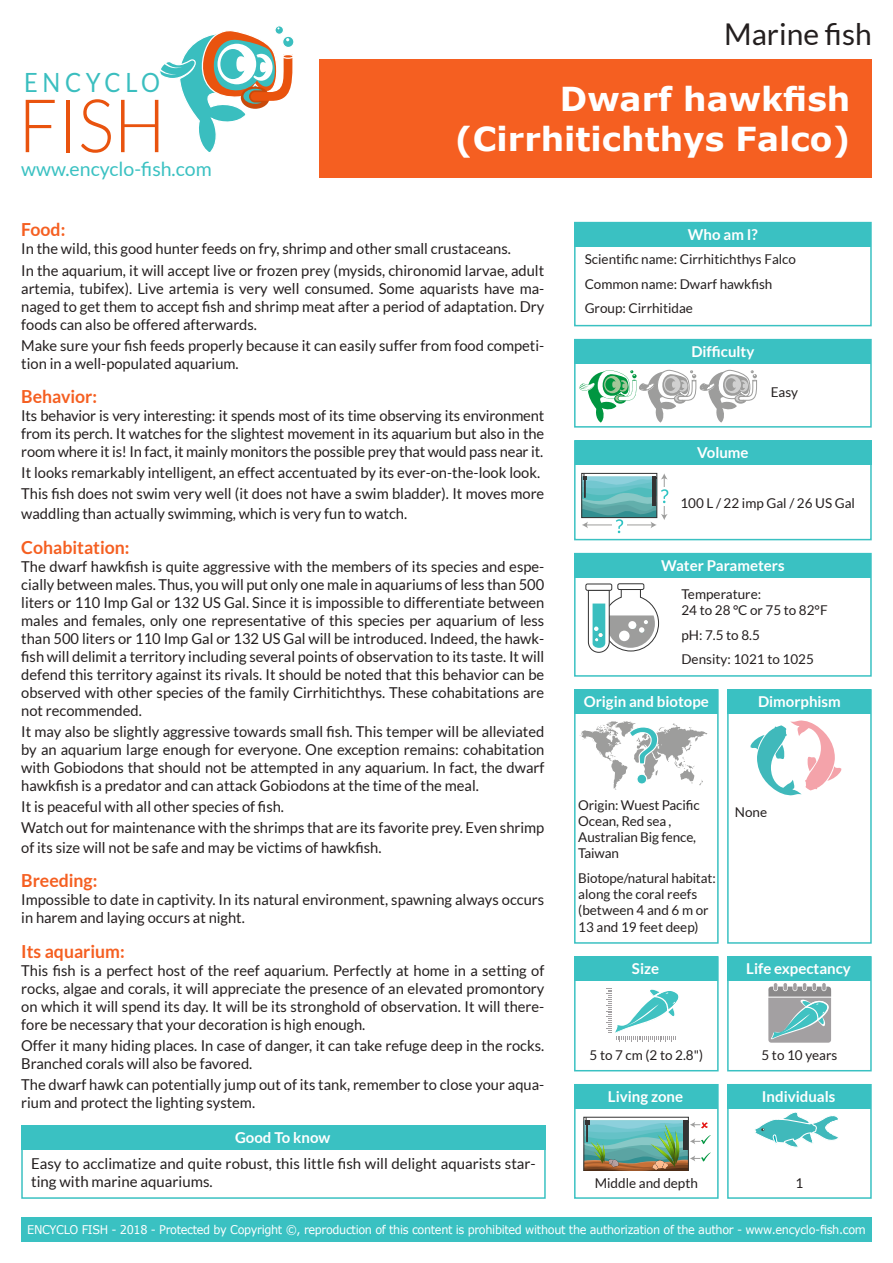
<style>
.page{position:relative;width:893px;height:1263px;background:#fff}
.page>*{position:absolute;margin:0;border:0;box-sizing:border-box;transform-origin:0 0}
.t1{font:300 73.95px "Lato";color:#e9530e;scale:.93 1}
.t2{font:700 33px/39.6px "Verdana";color:#fff;text-align:right}
.t3{font:30px "Lato";color:#241f1f}
.t4{font:26.4px "Lato";letter-spacing:.195em;color:#3abebf;scale:.89 1}
.t5{font:19.5px "Lato";color:#3ac1c2}
.t6{font:700 18px "Lato";color:#f55f21}
.t7{font:15px/18px "Lato";color:#241f1f}
.t8{font:700 15px "Lato";color:#fff}
.t9{font:13.5px/16.2px "Lato";color:#241f1f}
.t10{font:12px "Verdana";letter-spacing:-.03em;color:#fff;scale:.94 1}
</style>
<div class="page">
<svg style="left:160px;top:26px;width:134px;height:126px"></svg>
<div style="left:319px;top:59px;width:553px;height:119px;background:#f55f21"></div>
<div style="left:574px;top:222px;width:298px;height:104px;border:2px solid #3ac1c2"></div>
<div style="left:575px;top:223px;width:296px;height:24px;background:#3ac1c2"></div>
<div style="left:574px;top:440px;width:298px;height:100px;border:2px solid #3ac1c2"></div>
<div style="left:575px;top:441px;width:297px;height:24px;background:#3ac1c2"></div>
<svg style="left:582px;top:473px;width:86px;height:60px"></svg>
<div style="left:574px;top:553px;width:298px;height:124px;border:2px solid #3ac1c2"></div>
<div style="left:575px;top:554px;width:296px;height:24px;background:#3ac1c2"></div>
<div style="left:617px;top:583px;width:27px;height:7px;border:1px solid #333;border-radius:2px"></div>
<div style="left:585px;top:583px;width:27px;height:8px;border:1px solid #333;border-radius:2px"></div>
<svg style="left:587px;top:588px;width:73px;height:65px"></svg>
<div style="left:574px;top:689px;width:145px;height:255px;border:2px solid #3ac1c2"></div>
<div style="left:727px;top:689px;width:145px;height:255px;border:2px solid #3ac1c2"></div>
<div style="left:574px;top:690px;width:144px;height:24px;background:#3ac1c2"></div>
<div style="left:727px;top:690px;width:144px;height:24px;background:#3ac1c2"></div>
<svg style="left:580px;top:721px;width:127px;height:69px"></svg>
<svg style="left:750px;top:720px;width:92px;height:76px"></svg>
<div style="left:574px;top:956px;width:145px;height:115px;border:2px solid #3ac1c2"></div>
<div style="left:727px;top:956px;width:145px;height:115px;border:2px solid #3ac1c2"></div>
<div style="left:574px;top:957px;width:144px;height:24px;background:#3ac1c2"></div>
<div style="left:727px;top:957px;width:144px;height:24px;background:#3ac1c2"></div>
<svg style="left:606px;top:988px;width:73px;height:54px"></svg>
<svg style="left:768px;top:983px;width:64px;height:60px;background:#9eb1b2"></svg>
<div style="left:574px;top:1084px;width:145px;height:115px;border:2px solid #3ac1c2"></div>
<img style="left:584px;top:1117px;width:126px;height:54px">
<div style="left:727px;top:1084px;width:145px;height:115px;border:2px solid #3ac1c2"></div>
<div style="left:574px;top:1085px;width:144px;height:24px;background:#3ac1c2"></div>
<div style="left:727px;top:1085px;width:144px;height:24px;background:#3ac1c2"></div>
<svg style="left:755px;top:1112px;width:83px;height:36px"></svg>
<div style="left:574px;top:339px;width:298px;height:89px;border:2px solid #3ac1c2"></div>
<div style="left:575px;top:340px;width:296px;height:24px;background:#3ac1c2"></div>
<svg style="left:579px;top:369px;width:178px;height:54px"></svg>
<div style="left:21px;top:1217px;width:851px;height:25px;background:#3ac1c2"></div>
<div style="left:21px;top:1126px;width:525px;height:73px;border:2px solid #3ac1c2"></div>
<div style="left:21px;top:1125px;width:525px;height:24px;background:#3ac1c2"></div>
<h3 class="t4" style="left:24px;top:68px;width:154px">ENCYCLO</h3>
<h1 class="t1" style="left:18px;top:86px;width:160px">FISH</h1>
<h3 class="t5" style="left:21px;top:159px;width:192px">www.encyclo-fish.com</h3>
<h3 class="t3" style="left:724px;top:18px;width:149px">Marine fish</h3>
<h2 class="t2" style="left:455px;top:79px;width:397px">Dwarf hawkfish (Cirrhitichthys Falco)</h2>
<p class="t6" style="left:21px;top:219px;width:46px">Food:</p>
<p class="t7" style="left:21px;top:238px;width:524px;line-height:21.1px">In the wild, this good hunter feeds on fry, shrimp and other small crustaceans.<br>In the aquarium, it will accept live or frozen prey (mysids, chironomid larvae, adult</p>
<p class="t7" style="left:21px;top:279px;width:525px;text-align:justify">artemia, tubifex). Live artemia is very well consumed. Some aquarists have ma&shy;naged to get them to accept fish and shrimp meat after a period of adaptation. Dry foods can also be offered afterwards.</p>
<p class="t7" style="left:21px;top:336px;width:524px">Make sure your fish feeds properly because it can easily suffer from food competi&shy;tion in a well-populated aquarium.</p>
<p class="t6" style="left:21px;top:386px;width:77px">Behavior:</p>
<p class="t7" style="left:21px;top:407px;width:525px;text-align:justify">Its behavior is very interesting: it spends most of its time observing its environment from its perch. It watches for the slightest movement in its aquarium but also in the room where it is! In fact, it mainly monitors the possible prey that would pass near it.</p>
<p class="t7" style="left:21px;top:462px;width:525px;line-height:21.1px">It looks remarkably intelligent, an effect accentuated by its ever-on-the-look look.<br>This fish does not swim very well (it does not have a swim bladder). It moves more</p>
<p class="t7" style="left:21px;top:505px;width:387px">waddling than actually swimming, which is very fun to watch.</p>
<p class="t6" style="left:21px;top:537px;width:110px">Cohabitation:</p>
<p class="t7" style="left:21px;top:557px;width:525px;text-align:justify">The dwarf hawkfish is quite aggressive with the members of its species and espe&shy;cially between males. Thus, you will put only one male in aquariums of less than 500 liters or 110 Imp Gal or 132 US Gal. Since it is impossible to differentiate between males and females, only one representative of this species per aquarium of less than 500 liters or 110 Imp Gal or 132 US Gal will be introduced. Indeed, the hawk&shy;fish will delimit a territory including several points of observation to its taste. It will defend this territory against its rivals. It should be noted that this behavior can be observed with other species of the family Cirrhitichthys. These cohabitations are not recommended.</p>
<p class="t7" style="left:21px;top:722px;width:525px;text-align:justify">It may also be slightly aggressive towards small fish. This temper will be alleviated by an aquarium large enough for everyone. One exception remains: cohabitation with Gobiodons that should not be attempted in any aquarium. In fact, the dwarf hawkfish is a predator and can attack Gobiodons at the time of the meal.</p>
<p class="t7" style="left:21px;top:796px;width:525px;line-height:21.1px">It is peaceful with all other species of fish.<br>Watch out for maintenance with the shrimps that are its favorite prey. Even shrimp</p>
<p class="t7" style="left:21px;top:838px;width:362px">of its size will not be safe and may be victims of hawkfish.</p>
<p class="t6" style="left:21px;top:870px;width:78px">Breeding:</p>
<p class="t7" style="left:21px;top:891px;width:524px">Impossible to date in captivity. In its natural environment, spawning always occurs in harem and laying occurs at night.</p>
<p class="t6" style="left:21px;top:941px;width:105px">Its aquarium:</p>
<p class="t7" style="left:21px;top:961px;width:524px;text-align:justify">This fish is a perfect host of the reef aquarium. Perfectly at home in a setting of rocks, algae and corals, it will appreciate the presence of an elevated promontory on which it will spend its day. It will be its stronghold of observation. It will there&shy;fore be necessary that your decoration is high enough.</p>
<p class="t7" style="left:21px;top:1036px;width:524px">Offer it many hiding places. In case of danger, it can take refuge deep in the rocks.<br>Branched corals will also be favored.</p>
<p class="t7" style="left:21px;top:1075px;width:524px">The dwarf hawk can potentially jump out of its tank, remember to close your aqua&shy;rium and protect the lighting system.</p>
<p class="t8" style="left:235px;top:1129px;width:97px">Good To know</p>
<p class="t7" style="left:31px;top:1154px;width:506px">Easy to acclimatize and quite robust, this little fish will delight aquarists star&shy;ting with marine aquariums.</p>
<p class="t8" style="left:688px;top:226px;width:72px">Who am I?</p>
<p class="t9" style="left:585px;top:247px;width:213px;line-height:24.8px">Scientific name: Cirrhitichthys Falco<br>Common name: Dwarf hawkfish<br>Group: Cirrhitidae</p>
<p class="t8" style="left:691px;top:343px;width:65px">Difficulty</p>
<p class="t9" style="left:771px;top:384px;width:29px">Easy</p>
<p class="t8" style="left:697px;top:444px;width:53px">Volume</p>
<p class="t9" style="left:680px;top:495px;width:176px">100 L / 22 imp Gal / 26 US Gal</p>
<p class="t8" style="left:661px;top:556px;width:125px">Water Parameters</p>
<p class="t9" style="left:681px;top:586px;width:148px">Temperature:<br>24 to 28 °C or 75 to 82°F</p>
<p class="t9" style="left:681px;top:622px;width:134px;line-height:24.8px">pH: 7.5 to 8.5<br>Density: 1021 to 1025</p>
<p class="t8" style="left:584px;top:693px;width:127px">Origin and biotope</p>
<p class="t8" style="left:758px;top:693px;width:84px">Dimorphism</p>
<p class="t9" style="left:578px;top:797px;width:123px">Origin: Wuest Pacific<br>Ocean, Red sea ,<br>Australian Big fence,<br>Taiwan</p>
<p class="t9" style="left:578px;top:870px;width:139px">Biotope/natural habitat: along the coral reefs (between 4 and 6 m or<br>13 and 19 feet deep)</p>
<p class="t9" style="left:735px;top:803px;width:34px">None</p>
<p class="t8" style="left:632px;top:960px;width:29px">Size</p>
<p class="t8" style="left:746px;top:960px;width:106px">Life expectancy</p>
<p class="t9" style="left:590px;top:1047px;width:115px">5 to 7 cm (2 to 2.8")</p>
<p class="t9" style="left:761px;top:1047px;width:77px">5 to 10 years</p>
<p class="t8" style="left:608px;top:1088px;width:77px">Living zone</p>
<p class="t8" style="left:762px;top:1088px;width:75px">Individuals</p>
<p class="t9" style="left:595px;top:1174px;width:105px">Middle and depth</p>
<p class="t9" style="left:795px;top:1174px;width:9px">1</p>
<p class="t10" style="left:27px;top:1221px;width:894px">ENCYCLO FISH - 2018 - Protected by Copyright ©, reproduction of this content is prohibited without the authorization of the author - www.encyclo-fish.com</p>
</div>
